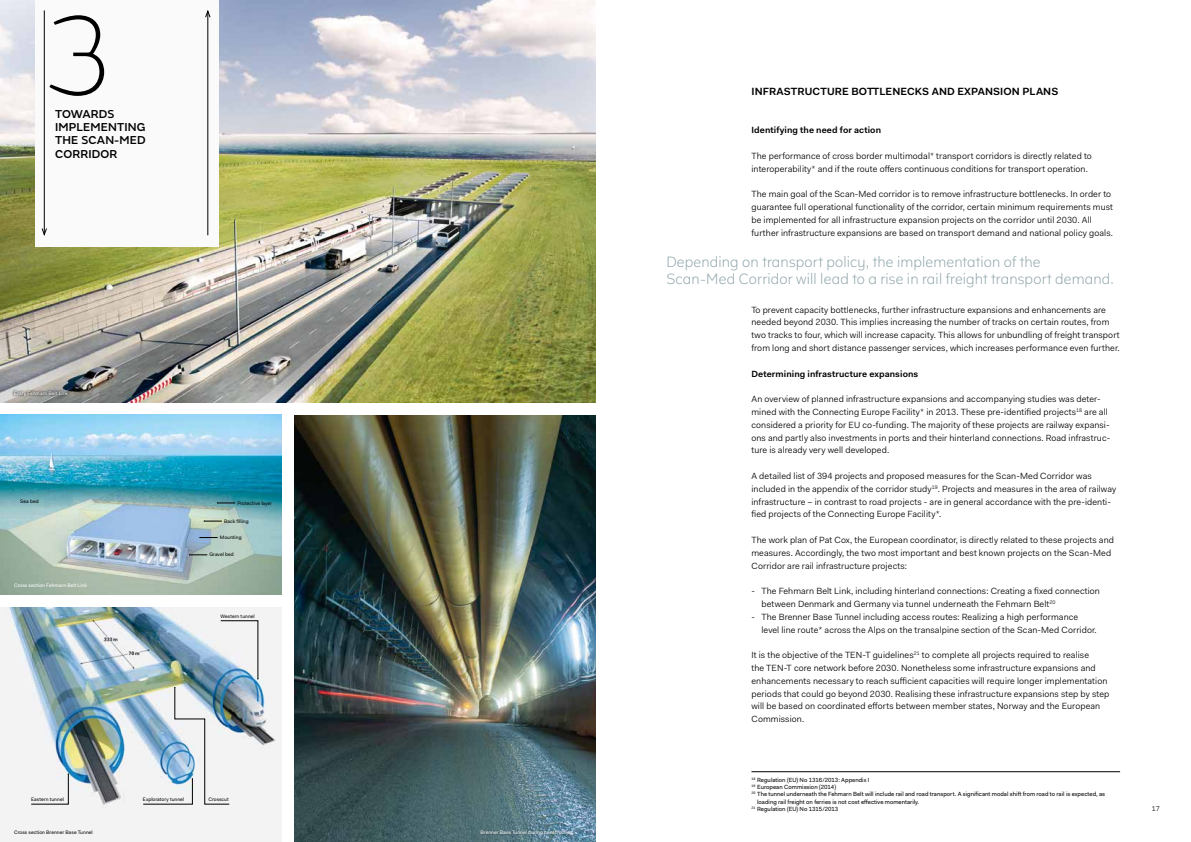
<style>
.page{position:relative;width:1191px;height:842px;background:#fff}
.page>*{position:absolute;margin:0;border:0;box-sizing:border-box;transform-origin:0 0}
.t1{font:100 118px "FS Emeric";color:#000}
.t2{font:300 15px/17px "Fakt Pro";letter-spacing:.01em;color:#869ea4}
.t3{font:500 12px/13.2px "FS Emeric";letter-spacing:.01em;color:#000}
.t4{font:600 10.5px "Fakt Pro";letter-spacing:.01em;color:#000}
.t5{font:9px/12.8px "Fakt Pro Blond";letter-spacing:.01em;color:#000}
.t6{font:600 9px "Fakt Pro";letter-spacing:.01em;color:#000}
.t7{font:7px "Fakt Pro Blond";color:#000}
.t8{font:6px "Fakt Pro";color:#000}
.t9{font:5px "Fakt Pro";letter-spacing:.01em;color:#000}
.t10{font:5px "Fakt Pro";letter-spacing:.01em;color:#fff}
</style>
<div class="page">
<img style="left:0;top:607px;width:281px;height:235px">
<img style="left:0;top:415px;width:281px;height:179px">
<svg style="left:189px;top:554px;width:18px;height:2px"></svg>
<svg style="left:199px;top:537px;width:19px;height:1px"></svg>
<svg style="left:204px;top:520px;width:18px;height:2px"></svg>
<svg style="left:217px;top:502px;width:18px;height:2px"></svg>
<img style="left:143px;top:687px;width:86px;height:117px">
<svg style="left:31px;top:773px;width:38px;height:31px"></svg>
<svg style="left:220px;top:620px;width:38px;height:59px"></svg>
<img style="left:0;top:0;width:595px;height:402px">
<img style="left:294px;top:415px;width:301px;height:427px">
<div style="left:35px;top:0;width:184px;height:247px;background:#fafafa"></div>
<hr style="left:207px;top:11px;width:1px;height:224px;background:#000">
<svg style="left:205px;top:10px;width:6px;height:8px"></svg>
<hr style="left:44px;top:10px;width:1px;height:225px;background:#000">
<svg style="left:41px;top:228px;width:6px;height:8px"></svg>
<div style="left:12px;top:388px;width:59px;height:11px;background:#000;opacity:.6"></div>
<div style="left:478px;top:828px;width:97px;height:10px;background:#000;opacity:.4"></div>
<hr style="left:751px;top:771px;width:369px;height:1px;background:#000">
<h1 class="t1" style="left:45px;top:-19px;width:70px">3</h1>
<h3 class="t3" style="left:55px;top:107px;width:37px">TOWARD</h3>
<h3 class="t3" style="left:55px;top:107px;width:92px;text-indent:52px">S<br>IMPLEMENTING<br>THE SCAN-MED<br>CORRIDOR</h3>
<p class="t10" style="left:14px;top:390px;width:55px">Entry Fehmarn Belt Link</p>
<p class="t9" style="left:20px;top:498px;width:20px">Sea bed</p>
<p class="t9" style="left:237px;top:499px;width:36px">Protective layer</p>
<p class="t9" style="left:224px;top:518px;width:26px">Back filling</p>
<p class="t9" style="left:220px;top:534px;width:23px">Mounting</p>
<p class="t10" style="left:14px;top:582px;width:74px">Cross section Fehmarn Belt Link</p>
<p class="t9" style="left:209px;top:551px;width:26px">Gravel bed</p>
<p class="t9" style="left:221px;top:613px;width:36px">Western tunnel</p>
<p class="t9" style="left:31px;top:796px;width:34px">Eastern tunnel</p>
<p class="t9" style="left:143px;top:796px;width:43px">Exploratory tunnel</p>
<p class="t9" style="left:14px;top:829px;width:80px">Cross section Brenner Base Tunnel</p>
<p class="t9" style="left:208px;top:796px;width:22px">Crosscut</p>
<p class="t10" style="left:480px;top:829px;width:94px">Brenner Base Tunnel during construction</p>
<p class="t4" style="left:751px;top:84px;width:12px">Infrastructure</p>
<p class="t4" style="left:851px;top:84px;width:16px">bott</p>
<p class="t4" style="left:879px;top:84px;width:15px">lenec</p>
<p class="t4" style="left:915px;top:84px;width:26px">ks and</p>
<p class="t4" style="left:957px;top:84px;width:22px">expansion</p>
<p class="t4" style="left:1022px;top:84px;width:22px">plans</p>
<p class="t6" style="left:751px;top:124px;width:131px">Identifying the need for action</p>
<p class="t5" style="left:751px;top:149px;width:342px">The performance of cross border multimodal* transport corridors is directly related to interoperability* and if the route offers continuous conditions for transport operation.</p>
<p class="t5" style="left:751px;top:188px;width:363px">The main goal of the Scan-Med corridor is to remove infrastructure bottlenecks. In order to guarantee full operational functionality of the corridor, certain minimum requirements must be implemented for all infrastructure expansion projects on the corridor until 2030. All further infrastructure expansions are based on transport demand and national policy goals.</p>
<h2 class="t2" style="left:666px;top:253px;width:449px">Depending on transport policy, the implementation of the<br>Scan-Med Corridor will lead to a rise in rail freight transport demand.</h2>
<p class="t5" style="left:751px;top:303px;width:370px">To prevent capacity bottlenecks, further infrastructure expansions and enhancements are needed beyond 2030. This implies increasing the number of tracks on certain routes, from two tracks to four, which will increase capacity. This allows for unbundling of freight transport from long and short distance passenger services, which increases performance even further.</p>
<p class="t6" style="left:751px;top:367px;width:168px">Determining infrastructure expansions</p>
<p class="t5" style="left:751px;top:393px;width:360px">An overview of planned infrastructure expansions and accompanying studies was deter&shy;mined with the Connecting Europe Facility* in 2013. These pre-identified projects<sup>18</sup> are all considered a priority for EU co-funding. The majority of these projects are railway expansi&shy;ons and partly also investments in ports and their hinterland connections. Road infrastruc&shy;ture is already very well developed.</p>
<p class="t5" style="left:751px;top:469px;width:366px">A detailed list of 394 projects and proposed measures for the Scan-Med Corridor was included in the appendix of the corridor study<sup>19</sup>. Projects and measures in the area of railway infrastructure – in contrast to road projects - are in general accordance with the pre-identi&shy;fied projects of the Connecting Europe Facility*.</p>
<p class="t5" style="left:751px;top:533px;width:364px">The work plan of Pat Cox, the European coordinator, is directly related to these projects and measures. Accordingly, the two most important and best known projects on the Scan-Med<br>Corridor are rail infrastructure projects:</p>
<p class="t5" style="left:761px;top:585px;width:340px;text-indent:-10px">- The Fehmarn Belt Link, including hinterland connections: Creating a fixed connection between Denmark and Germany via tunnel underneath the Fehmarn Belt<sup>20</sup></p>
<p class="t5" style="left:761px;top:610px;width:337px;text-indent:-10px">- The Brenner Base Tunnel including access routes: Realizing a high performance level line route* across the Alps on the transalpine section of the Scan-Med Corridor.</p>
<p class="t5" style="left:751px;top:649px;width:359px">It is the objective of the TEN-T guidelines<sup>21</sup> to complete all projects required to realise<br>the TEN-T core network before 2030. Nonetheless some infrastructure expansions and enhancements necessary to reach sufficient capacities will require longer implementation periods that could go beyond 2030. Realising these infrastructure expansions step by step will be based on coordinated efforts between member states, Norway and the European Commission.</p>
<p class="t8" style="left:751px;top:776px;width:119px"><sup>18</sup> Regulation (EU) No 1316/2013: Appendix I</p>
<p class="t8" style="left:751px;top:783px;width:86px"><sup>19</sup> European Commission (2014)</p>
<p class="t8" style="left:751px;top:790px;width:355px"><sup>20</sup> The tunnel underneath the Fehmarn Belt will include rail and road transport. A significant modal shift from road to rail is expected, as</p>
<p class="t8" style="left:757px;top:797px;width:164px">loading rail freight on ferries is not cost effective momentarily.</p>
<p class="t8" style="left:751px;top:805px;width:88px"><sup>21</sup> Regulation (EU) No 1315/2013</p>
<p class="t7" style="left:1151px;top:804px;width:10px">17</p>
</div>
